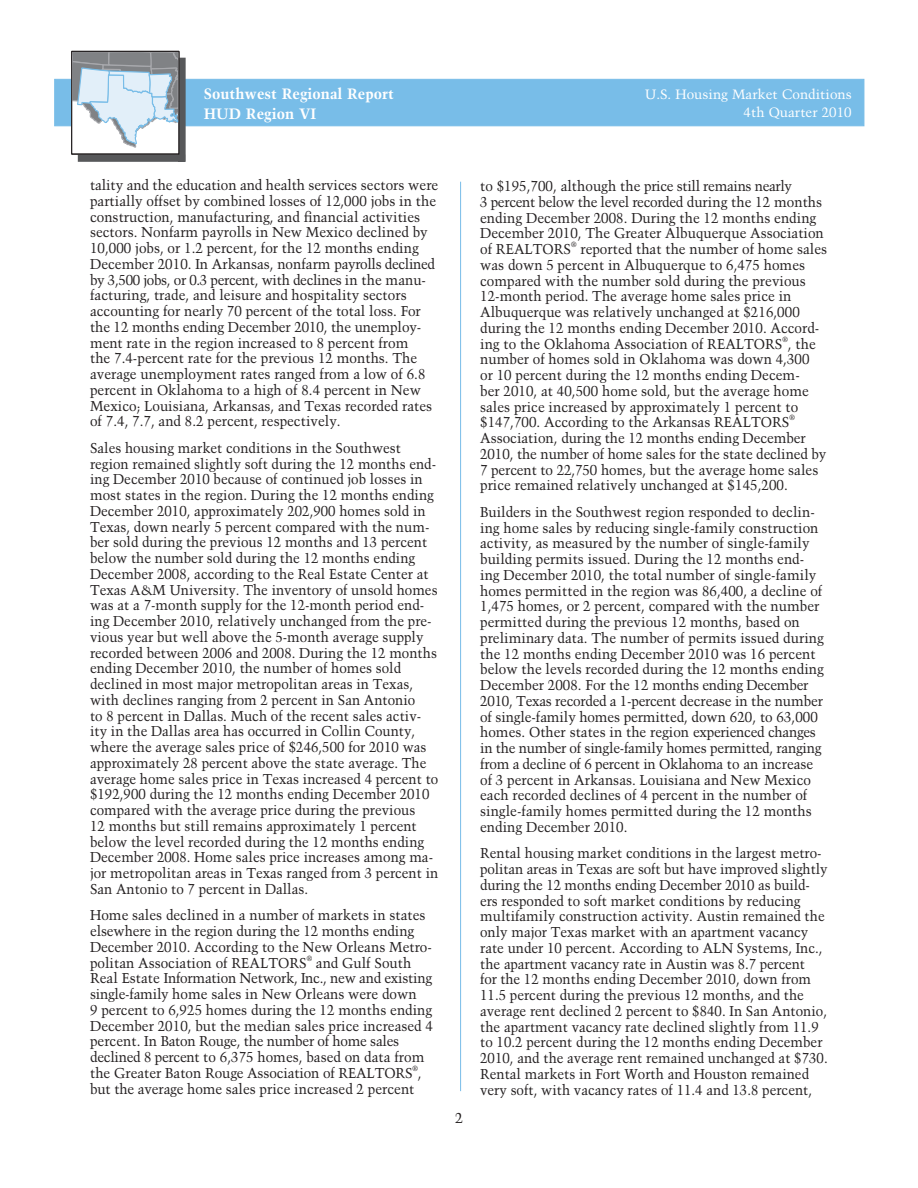
<style>
.page{position:relative;width:918px;height:1188px;background:#fff}
.page>*{position:absolute;margin:0;border:0;box-sizing:border-box;transform-origin:0 0}
.t1{font:700 15px "Trump Mediaeval";color:#fff}
.t2{font:14.25px/15.8px "Trump Mediaeval";color:#231f20;scale:.95 1}
.t3{font:14.25px/15.8px "Trump Mediaeval";color:#231f20;scale:.94 1}
.t4{font:14.25px "Trump Mediaeval";color:#231f20}
.t5{font:13.5px "Trump Mediaeval";color:#fff}
.t6{font:7.5px "Trump Mediaeval";color:#231f20;scale:.95 1}
</style>
<div class="page">
<div style="left:54px;top:79px;width:810px;height:47px;background:#78bde8"></div>
<div style="left:179px;top:58px;width:6px;height:104px;background:#57585a"></div>
<div style="left:78px;top:155px;width:107px;height:7px;background:#57585a"></div>
<svg style="left:71px;top:50px;width:112px;height:105px"></svg>
<hr style="left:460px;top:182px;width:1px;height:909px;background:#78bde8">
<p class="t1" style="left:204px;top:84px;width:192px">Southwest Regional Report</p>
<p class="t1" style="left:204px;top:104px;width:114px">HUD Region VI</p>
<p class="t5" style="left:645px;top:86px;width:208px">U.S. Housing Market Conditions</p>
<p class="t5" style="left:744px;top:104px;width:110px">4th Quarter 2010</p>
<p class="t2" style="left:90px;top:177px;width:368px">tality and the education and health services sectors were partially offset by combined losses of 12,000 jobs in the construction, manufacturing, and financial activities sectors. Nonfarm payrolls in New Mexico declined by 10,000 jobs, or 1.2 percent, for the 12 months ending December 2010. In Arkansas, nonfarm payrolls declined by 3,500 jobs, or 0.3 percent, with declines in the manu&shy;facturing, trade, and leisure and hospitality sectors accounting for nearly 70 percent of the total loss. For the 12 months ending December 2010, the unemploy&shy;ment rate in the region increased to 8 percent from<br>the 7.4-percent rate for the previous 12 months. The average unemployment rates ranged from a low of 6.8 percent in Oklahoma to a high of 8.4 percent in New Mexico; Louisiana, Arkansas, and Texas recorded rates of 7.4, 7.7, and 8.2 percent, respectively.</p>
<p class="t3" style="left:90px;top:440px;width:372px">Sales housing market conditions in the Southwest region remained slightly soft during the 12 months end&shy;ing December 2010 because of continued job losses in most states in the region. During the 12 months ending December 2010, approximately 202,900 homes sold in Texas, down nearly 5 percent compared with the num&shy;ber sold during the previous 12 months and 13 percent below the number sold during the 12 months ending December 2008, according to the Real Estate Center at Texas A&amp;M University. The inventory of unsold homes was at a 7-month supply for the 12-month period end&shy;ing December 2010, relatively unchanged from the pre&shy;vious year but well above the 5-month average supply recorded between 2006 and 2008. During the 12 months ending December 2010, the number of homes sold declined in most major metropolitan areas in Texas, with declines ranging from 2 percent in San Antonio<br>to 8 percent in Dallas. Much of the recent sales activ&shy;ity in the Dallas area has occurred in Collin County, where the average sales price of $246,500 for 2010 was approximately 28 percent above the state average. The average home sales price in Texas increased 4 percent to $192,900 during the 12 months ending December 2010 compared with the average price during the previous<br>12 months but still remains approximately 1 percent below the level recorded during the 12 months ending December 2008. Home sales price increases among ma&shy;jor metropolitan areas in Texas ranged from 3 percent in San Antonio to 7 percent in Dallas.</p>
<p class="t2" style="left:90px;top:907px;width:361px">Home sales declined in a number of markets in states elsewhere in the region during the 12 months ending December 2010. According to the New Orleans Metro&shy;politan Association of REALTORS</p>
<p class="t6" style="left:307px;top:954px;width:7px">®</p>
<p class="t2" style="left:90px;top:955px;width:363px;text-indent:226px">and Gulf South Real Estate Information Network, Inc., new and existing single-family home sales in New Orleans were down<br>9 percent to 6,925 homes during the 12 months ending December 2010, but the median sales price increased 4 percent. In Baton Rouge, the number of home sales declined 8 percent to 6,375 homes, based on data from the Greater Baton Rouge Association of REALTORS ,</p>
<p class="t6" style="left:413px;top:1064px;width:7px">®</p>
<p class="t2" style="left:90px;top:1081px;width:343px">but the average home sales price increased 2 percent</p>
<p class="t4" style="left:455px;top:1110px;width:9px">2</p>
<p class="t2" style="left:480px;top:178px;width:363px">to $195,700, although the price still remains nearly<br>3 percent below the level recorded during the 12 months ending December 2008. During the 12 months ending December 2010, The Greater Albuquerque Association of REALTORS</p>
<p class="t6" style="left:571px;top:240px;width:7px">®</p>
<p class="t2" style="left:480px;top:241px;width:367px;text-indent:100px">reported that the number of home sales was down 5 percent in Albuquerque to 6,475 homes compared with the number sold during the previous 12-month period. The average home sales price in Albuquerque was relatively unchanged at $216,000 during the 12 months ending December 2010. Accord&shy;ing to the Oklahoma Association of REALTORS , the</p>
<p class="t6" style="left:783px;top:334px;width:7px">®</p>
<p class="t2" style="left:480px;top:351px;width:348px">number of homes sold in Oklahoma was down 4,300 or 10 percent during the 12 months ending Decem&shy;ber 2010, at 40,500 home sold, but the average home sales price increased by approximately 1 percent to $147,700. According to the Arkansas REALTORS</p>
<p class="t6" style="left:789px;top:413px;width:7px">®</p>
<p class="t2" style="left:480px;top:430px;width:366px">Association, during the 12 months ending December 2010, the number of home sales for the state declined by 7 percent to 22,750 homes, but the average home sales price remained relatively unchanged at $145,200.</p>
<p class="t2" style="left:480px;top:504px;width:363px">Builders in the Southwest region responded to declin&shy;ing home sales by reducing single-family construction activity, as measured by the number of single-family building permits issued. During the 12 months end&shy;ing December 2010, the total number of single-family homes permitted in the region was 86,400, a decline of 1,475 homes, or 2 percent, compared with the number permitted during the previous 12 months, based on preliminary data. The number of permits issued during the 12 months ending December 2010 was 16 percent below the levels recorded during the 12 months ending December 2008. For the 12 months ending December 2010, Texas recorded a 1-percent decrease in the number of single-family homes permitted, down 620, to 63,000 homes. Other states in the region experienced changes in the number of single-family homes permitted, ranging from a decline of 6 percent in Oklahoma to an increase of 3 percent in Arkansas. Louisiana and New Mexico each recorded declines of 4 percent in the number of single-family homes permitted during the 12 months ending December 2010.</p>
<p class="t3" style="left:480px;top:845px;width:371px">Rental housing market conditions in the largest metro&shy;politan areas in Texas are soft but have improved slightly during the 12 months ending December 2010 as build&shy;ers responded to soft market conditions by reducing multifamily construction activity. Austin remained the only major Texas market with an apartment vacancy rate under 10 percent. According to ALN Systems, Inc., the apartment vacancy rate in Austin was 8.7 percent<br>for the 12 months ending December 2010, down from 11.5 percent during the previous 12 months, and the average rent declined 2 percent to $840. In San Antonio, the apartment vacancy rate declined slightly from 11.9 to 10.2 percent during the 12 months ending December 2010, and the average rent remained unchanged at $730.<br>Rental markets in Fort Worth and Houston remained very soft, with vacancy rates of 11.4 and 13.8 percent,</p>
</div>
